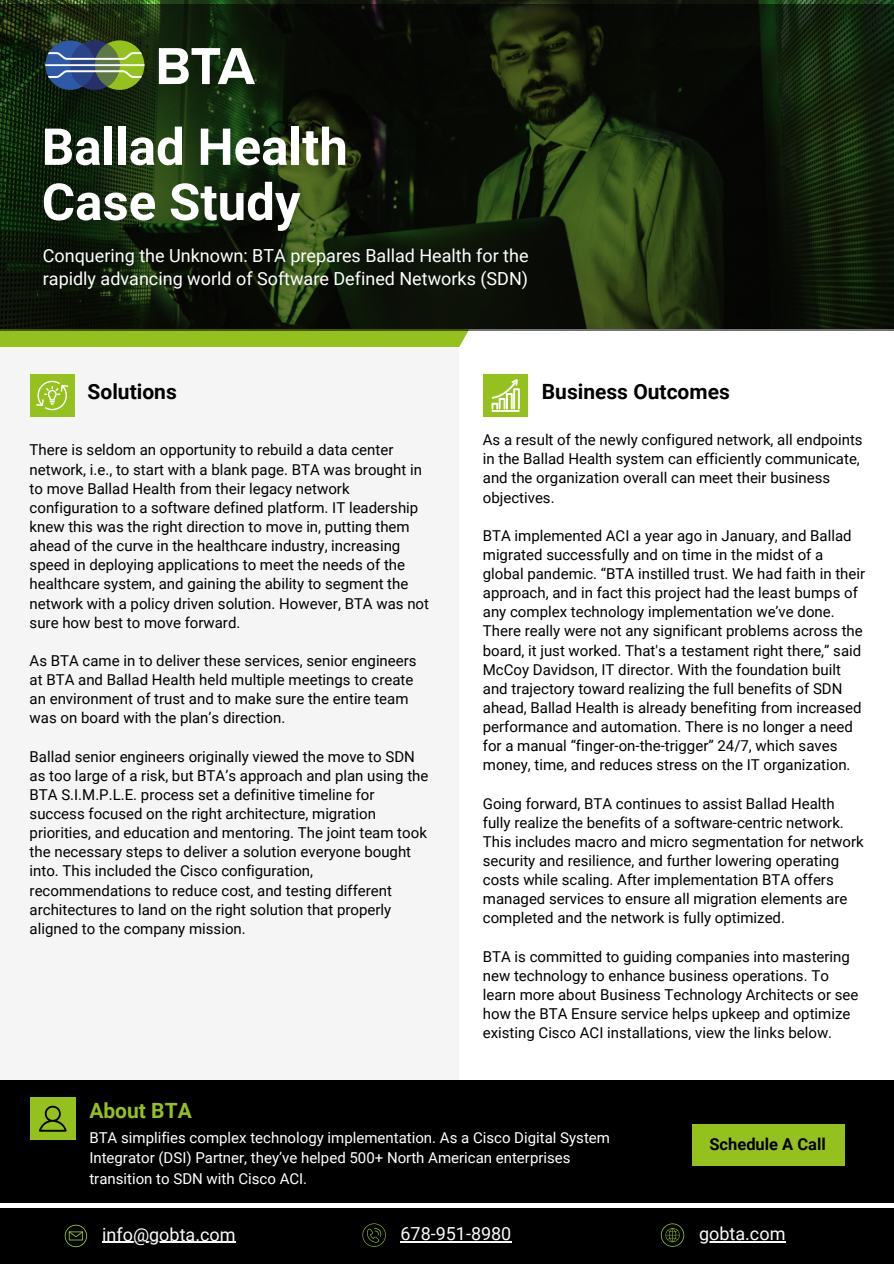
<style>
.page{position:relative;width:894px;height:1264px;background:#fff}
.page>*{position:absolute;margin:0;border:0;box-sizing:border-box;transform-origin:0 0}
.t1{font:700 51px/55.2px "Roboto";color:#fff}
.t2{font:700 21px "Roboto";color:#000}
.t3{font:700 21px "Roboto";color:#95c11f}
.t4{font:18px/22.5px "Roboto";color:#fff}
.t5{font:18px "Roboto";color:#fafafa}
.t6{font:700 16.5px "Roboto";color:#000}
.t7{font:15px/19px "Roboto";color:#000}
.t8{font:15px/20.2px "Roboto";color:#fff}
</style>
<div class="page">
<div style="left:0;top:347px;width:458px;height:737px;background:#f5f5f5"></div>
<div style="left:0;top:331px;width:468px;height:16px;background:#95c11f"></div>
<svg style="left:0;top:5px;width:893px;height:326px;background:#14200b"></svg>
<div style="left:95px;top:40px;width:49px;height:50px;background:#95c11f;border-radius:50%"></div>
<div style="left:45px;top:40px;width:50px;height:50px;background:#2d59a6;border-radius:50%"></div>
<div style="left:70px;top:40px;width:50px;height:50px;background:#273069;border-radius:50%"></div>
<svg style="left:70px;top:44px;width:25px;height:42px"></svg>
<svg style="left:95px;top:44px;width:25px;height:42px"></svg>
<svg style="left:45px;top:52px;width:99px;height:26px"></svg>
<svg style="left:159px;top:48px;width:96px;height:36px"></svg>
<div style="left:30px;top:374px;width:44px;height:42px;background:#95c11f"></div>
<svg style="left:36px;top:381px;width:32px;height:29px"></svg>
<div style="left:483px;top:374px;width:44px;height:42px;background:#95c11f"></div>
<svg style="left:491px;top:379px;width:28px;height:33px"></svg>
<div style="left:0;top:1080px;width:893px;height:123px;background:#000"></div>
<div style="left:692px;top:1123px;width:153px;height:42px;background:#95c11f"></div>
<div style="left:30px;top:1097px;width:46px;height:42px;background:#95c11f"></div>
<svg style="left:39px;top:1105px;width:28px;height:26px"></svg>
<div style="left:0;top:1207px;width:893px;height:56px;background:#000"></div>
<svg style="left:660px;top:1223px;width:24px;height:23px"></svg>
<svg style="left:362px;top:1223px;width:23px;height:23px"></svg>
<svg style="left:65px;top:1224px;width:22px;height:23px"></svg>
<hr style="left:699px;top:1241px;width:86px;height:1px;background:#fafafa">
<hr style="left:400px;top:1241px;width:111px;height:1px;background:#fafafa">
<hr style="left:102px;top:1241px;width:133px;height:1px;background:#fafafa">
<p class="t1" style="left:42px;top:120px;width:307px">Ballad Health<br>Case Study</p>
<h2 class="t4" style="left:43px;top:245px;width:487px">Conquering the Unknown: BTA prepares Ballad Health for the rapidly advancing world of Software Defined Networks (SDN)</h2>
<p class="t2" style="left:88px;top:379px;width:91px">Solutions</p>
<p class="t2" style="left:541px;top:379px;width:189px">Business Outcomes</p>
<p class="t7" style="left:30px;top:441px;width:401px">There is seldom an opportunity to rebuild a data center network, i.e., to start with a blank page. BTA was brought in to move Ballad Health from their legacy network configuration to a software defined platform. IT leadership knew this was the right direction to move in, putting them ahead of the curve in the healthcare industry, increasing speed in deploying applications to meet the needs of the healthcare system, and gaining the ability to segment the network with a policy driven solution. However, BTA was not sure how best to move forward.</p>
<p class="t7" style="left:30px;top:651px;width:388px">As BTA came in to deliver these services, senior engineers at BTA and Ballad Health held multiple meetings to create an environment of trust and to make sure the entire team was on board with the plan’s direction.</p>
<p class="t7" style="left:30px;top:747px;width:400px">Ballad senior engineers originally viewed the move to SDN as too large of a risk, but BTA’s approach and plan using the BTA S.I.M.P.L.E. process set a definitive timeline for success focused on the right architecture, migration priorities, and education and mentoring. The joint team took the necessary steps to deliver a solution everyone bought into. This included the Cisco configuration, recommendations to reduce cost, and testing different architectures to land on the right solution that properly aligned to the company mission.</p>
<p class="t7" style="left:482px;top:430px;width:381px">As a result of the newly configured network, all endpoints in the Ballad Health system can efficiently communicate, and the organization overall can meet their business objectives.</p>
<h1 class="t7" style="left:482px;top:526px;width:384px">BTA implemented ACI a year ago in January, and Ballad migrated successfully and on time in the midst of a global pandemic. “BTA instilled trust. We had faith in their approach, and in fact this project had the least bumps of any complex technology implementation we’ve done.<br>There really were not any significant problems across the board, it just worked. That's a testament right there,” said McCoy Davidson, IT director. With the foundation built and trajectory toward realizing the full benefits of SDN ahead, Ballad Health is already benefiting from increased performance and automation. There is no longer a need for a manual “finger-on-the-trigger” 24/7, which saves money, time, and reduces stress on the IT organization.</h1>
<h4 class="t7" style="left:482px;top:794px;width:382px">Going forward, BTA continues to assist Ballad Health fully realize the benefits of a software-centric network.<br>This includes macro and micro segmentation for network security and resilience, and further lowering operating costs while scaling. After implementation BTA offers managed services to ensure all migration elements are completed and the network is fully optimized.</h4>
<p class="t7" style="left:482px;top:947px;width:377px">BTA is committed to guiding companies into mastering new technology to enhance business operations. To learn more about Business Technology Architects or see how the BTA Ensure service helps upkeep and optimize existing Cisco ACI installations, view the links below.</p>
<p class="t3" style="left:89px;top:1098px;width:104px">About BTA</p>
<p class="t8" style="left:89px;top:1127px;width:522px">BTA simplifies complex technology implementation. As a Cisco Digital System<br>Integrator (DSI) Partner, they’ve helped 500+ North American enterprises transition to SDN with Cisco ACI.</p>
<p class="t6" style="left:709px;top:1134px;width:118px">Schedule A Call</p>
<p class="t5" style="left:102px;top:1223px;width:135px">info@gobta.com</p>
<h2 class="t5" style="left:400px;top:1223px;width:112px">678-951-8980</h2>
<p class="t5" style="left:699px;top:1223px;width:88px">gobta.com</p>
</div>
